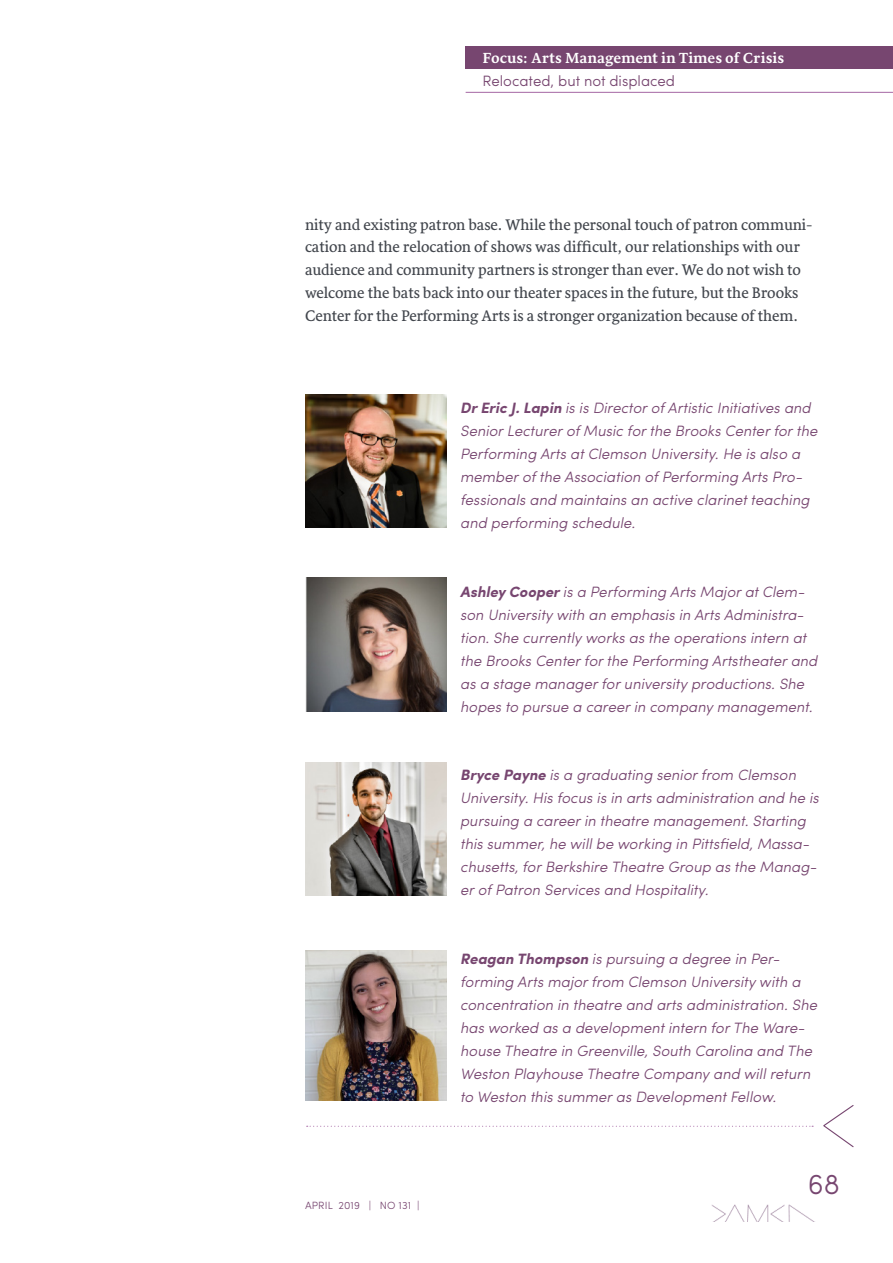
<style>
.page{position:relative;width:893px;height:1263px;background:#fff}
.page>*{position:absolute;margin:0;border:0;box-sizing:border-box;transform-origin:0 0}
.t1{font:300 28.5px "Sofia Pro";color:#774670}
.t2{font:15.75px/23px "Sirba";color:#42464d}
.t3{font:italic 300 15px/23px "Sofia Pro";color:#774670}
.t4{font:700 15px "Sirba";color:#fff}
.t5{font:300 15px "Sofia Pro";color:#774670}
.t6{font:300 10.5px "Sofia Pro";letter-spacing:.01em;color:#774670}
.s1{font-weight:700}
</style>
<div class="page">
<img style="left:711px;top:1204px;width:103px;height:17px">
<div style="left:466px;top:46px;width:427px;height:23px;background:#774670"></div>
<hr style="left:466px;top:92px;width:427px;height:1px;background:#af78ae">
<svg style="left:823px;top:1105px;width:31px;height:43px"></svg>
<svg style="left:307px;top:1126px;width:506px;height:1px"></svg>
<img style="left:305px;top:394px;width:141px;height:134px">
<img style="left:305px;top:578px;width:141px;height:133px">
<img style="left:305px;top:762px;width:141px;height:133px">
<img style="left:305px;top:950px;width:141px;height:150px">
<p class="t4" style="left:483px;top:46px;width:303px">Focus: Arts Management in Times of Crisis</p>
<p class="t4" style="left:531px;top:46px;width:165px">Quality in Arts Manage</p>
<p class="t4" style="left:716px;top:46px;width:17px">nt</p>
<p class="t5" style="left:483px;top:69px;width:194px">Relocated, but not displaced</p>
<p class="t2" style="left:305px;top:213px;width:509px">nity and existing patron base. While the personal touch of patron communi&shy;cation and the relocation of shows was difficult, our relationships with our audience and community partners is stronger than ever. We do not wish to welcome the bats back into our theater spaces in the future, but the Brooks Center for the Performing Arts is a stronger organization because of them.</p>
<p class="t3" style="left:460px;top:395px;width:359px"><span class="s1">Dr Eric J. Lapin</span> is is Director of Artistic Initiatives and Senior Lecturer of Music for the Brooks Center for the Performing Arts at Clemson University. He is also a member of the Association of Performing Arts Pro&shy;fessionals and maintains an active clarinet teaching and performing schedule.</p>
<p class="t3" style="left:460px;top:579px;width:359px"><span class="s1">Ashley Cooper</span> is a Performing Arts Major at Clem&shy;son University with an emphasis in Arts Administra&shy;tion. She currently works as the operations intern at the Brooks Center for the Performing Artstheater and as a stage manager for university productions. She hopes to pursue a career in company management.</p>
<p class="t3" style="left:460px;top:763px;width:360px"><span class="s1">Bryce Payne</span> is a graduating senior from Clemson University. His focus is in arts administration and he is pursuing a career in theatre management. Starting this summer, he will be working in Pittsfield, Massa&shy;chusetts, for Berkshire Theatre Group as the Manag&shy;er of Patron Services and Hospitality.</p>
<p class="t3" style="left:460px;top:946px;width:358px"><span class="s1">Reagan Thompson</span> is pursuing a degree in Per&shy;forming Arts major from Clemson University with a concentration in theatre and arts administration. She has worked as a development intern for The Ware&shy;house Theatre in Greenville, South Carolina and The Weston Playhouse Theatre Company and will return to Weston this summer as Development Fellow.</p>
<p class="t6" style="left:305px;top:1197px;width:116px">APRIL 2019 | NO 131 |</p>
<h1 class="t1" style="left:808px;top:1163px;width:33px">68</h1>
</div>
